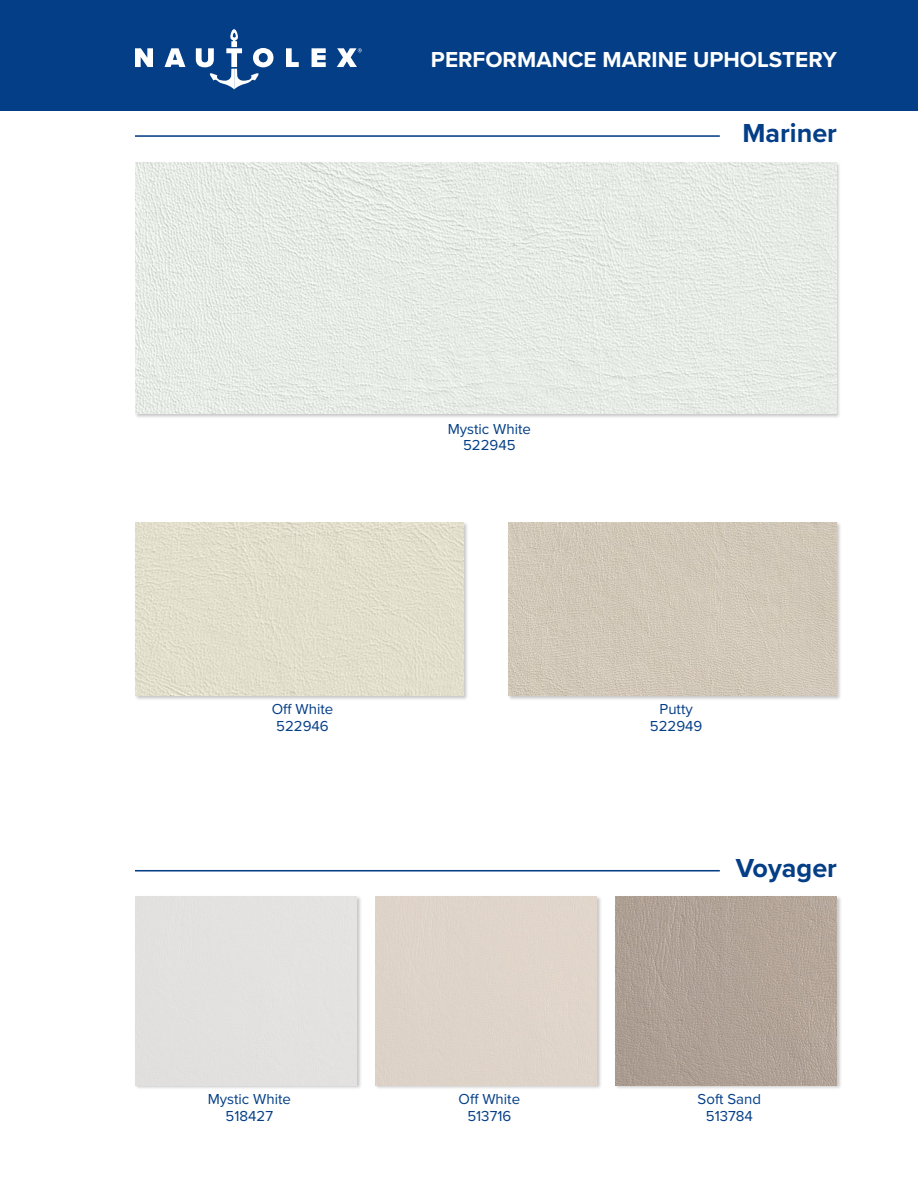
<style>
.page{position:relative;width:918px;height:1188px;background:#fff}
.page>*{position:absolute;margin:0;border:0;box-sizing:border-box;transform-origin:0 0}
.t1{font:700 27px "Proxima Nova";color:#033e87}
.t2{font:700 22.5px "Proxima Nova";color:#fff}
.Color_Names{font:15px "Proxima Nova";color:#033e87}
</style>
<div class="page">
<div style="left:0;top:0;width:918px;height:111px;background:#033e87"></div>
<hr style="left:135px;top:135px;width:585px;height:2px;background:#033e87">
<hr style="left:135px;top:870px;width:585px;height:2px;background:#033e87">
<svg style="left:135px;top:48px;width:18px;height:19px"></svg>
<svg style="left:165px;top:48px;width:20px;height:19px"></svg>
<svg style="left:196px;top:29px;width:77px;height:60px"></svg>
<svg style="left:286px;top:48px;width:13px;height:19px"></svg>
<svg style="left:312px;top:48px;width:14px;height:19px"></svg>
<svg style="left:337px;top:48px;width:25px;height:19px"></svg>
<div style="left:135px;top:161px;width:706px;height:258px;background:#231f20;opacity:.25"></div>
<img style="left:136px;top:162px;width:700px;height:252px">
<div style="left:134px;top:522px;width:334px;height:179px;background:#231f20;opacity:.25"></div>
<img style="left:135px;top:523px;width:328px;height:173px">
<div style="left:508px;top:522px;width:334px;height:179px;background:#231f20;opacity:.25"></div>
<img style="left:509px;top:523px;width:328px;height:173px">
<div style="left:134px;top:895px;width:228px;height:195px;background:#231f20;opacity:.25"></div>
<div style="left:135px;top:896px;width:222px;height:189px;background:#e2e1df"></div>
<div style="left:374px;top:895px;width:228px;height:195px;background:#231f20;opacity:.25"></div>
<div style="left:375px;top:896px;width:222px;height:189px;background:#ded4ca"></div>
<div style="left:614px;top:895px;width:228px;height:195px;background:#231f20;opacity:.25"></div>
<img style="left:615px;top:896px;width:222px;height:189px">
<p class="t2" style="left:431px;top:43px;width:408px">PERFORMANCE MARINE UPHOLSTERY</p>
<p class="t1" style="left:742px;top:113px;width:96px">Mariner</p>
<p class="Color_Names" style="left:272px;top:698px;width:63px">Off White</p>
<p class="Color_Names" style="left:276px;top:715px;width:54px">522946</p>
<p class="Color_Names" style="left:448px;top:417px;width:85px">Mystic White</p>
<p class="Color_Names" style="left:463px;top:434px;width:54px">522945</p>
<p class="Color_Names" style="left:208px;top:1088px;width:85px">Mystic White</p>
<p class="Color_Names" style="left:226px;top:1104px;width:49px">518427</p>
<p class="Color_Names" style="left:459px;top:1088px;width:63px">Off White</p>
<p class="Color_Names" style="left:467px;top:1104px;width:45px">513716</p>
<p class="Color_Names" style="left:660px;top:698px;width:35px">Putty</p>
<p class="Color_Names" style="left:650px;top:715px;width:54px">522949</p>
<p class="t1" style="left:736px;top:848px;width:103px">Voyager</p>
<p class="Color_Names" style="left:698px;top:1088px;width:65px">Soft Sand</p>
<p class="Color_Names" style="left:706px;top:1104px;width:49px">513784</p>
</div>
